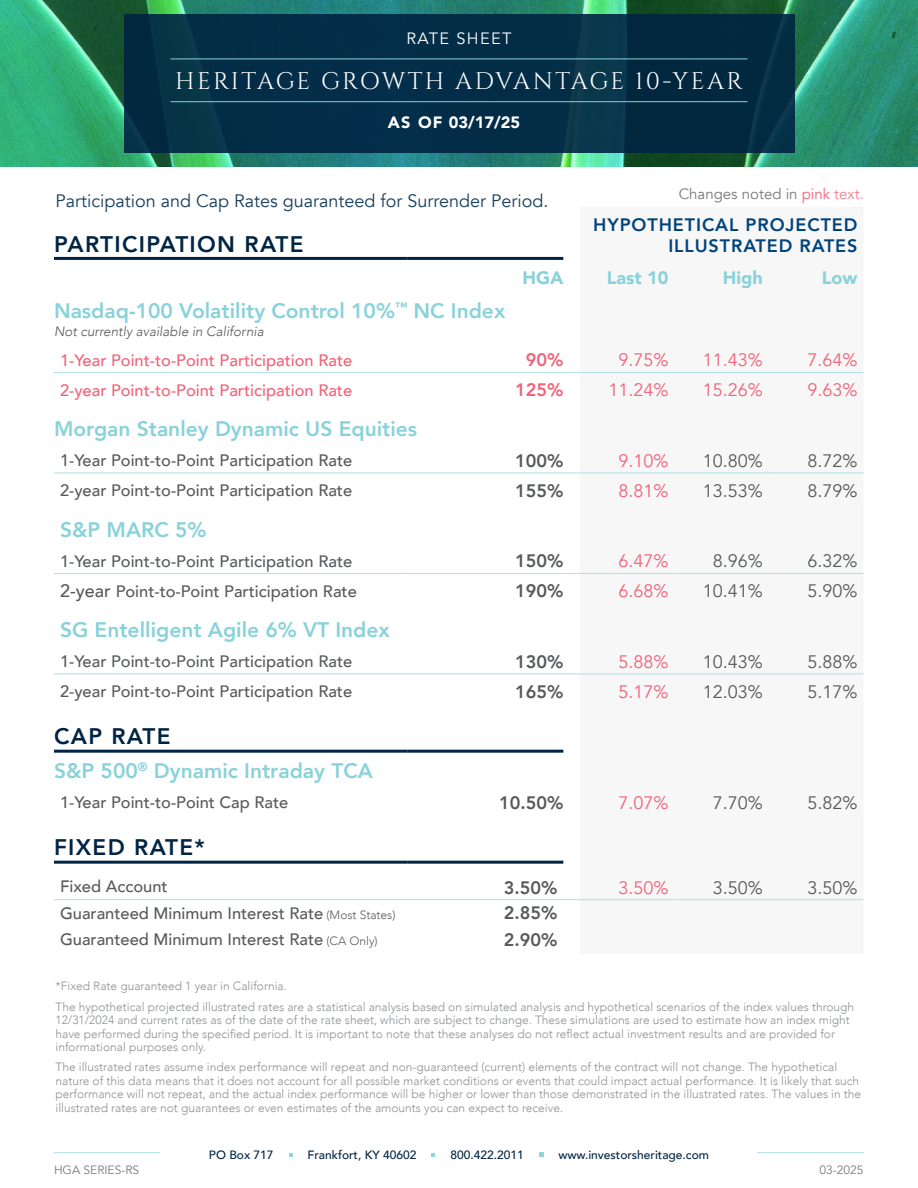
<style>
.page{position:relative;width:918px;height:1188px;background:#fff}
.page>*{position:absolute;margin:0;border:0;box-sizing:border-box;transform-origin:0 0}
.t1{font:24px "Cinzel";letter-spacing:.085em;color:#fff}
.t2{font:800 22.5px "Avenir";letter-spacing:.06em;color:#002443}
.t3{font:800 21px "Avenir";color:#89d2da}
.t4{font:18px "Avenir";color:#58595b}
.t5{font:18px "Avenir";color:#f16279}
.t6{font:18px "Avenir";color:#183f5d}
.t7{font:800 18px "Avenir";color:#58595b}
.t8{font:800 18px/21.6px "Avenir";letter-spacing:.05em;color:#00437b;text-align:right}
.t9{font:900 18px "Avenir";color:#89d2da}
.t10{font:800 18px "Avenir";color:#f16279}
.t11{font:500 16.5px "Avenir";color:#58595b}
.t12{font:500 16.5px "Avenir";color:#f16279}
.t13{font:900 16.35px "Avenir";color:#fff}
.t14{font:16.35px "Avenir";letter-spacing:.08em;color:#fff}
.t15{font:15px "Avenir";color:#797a7d}
.t16{font:italic 300 13.5px "Avenir";color:#58595b}
.t17{font:300 12px/13.5px "Avenir";color:#8f9194}
.t18{font:500 12px "Avenir";color:#002443}
.t19{font:12px "Avenir";color:#797a7d}
.s1{color:#f16279}
.s2{color:#f3828e}
.s3{font-size:18px}
.s4{font-weight:300;font-size:12px}
</style>
<div class="page">
<img style="left:0;top:0;width:918px;height:166px">
<svg style="left:580px;top:371px;width:283px;height:530px"></svg>
<hr style="left:54px;top:573px;width:353px;height:1px;background:#aee0ea">
<hr style="left:407px;top:573px;width:156px;height:1px;background:#aee0ea">
<svg style="left:563px;top:573px;width:17px;height:1px"></svg>
<hr style="left:580px;top:573px;width:94px;height:1px;background:#aee0ea">
<hr style="left:674px;top:573px;width:95px;height:1px;background:#aee0ea">
<hr style="left:769px;top:573px;width:94px;height:1px;background:#aee0ea">
<hr style="left:54px;top:674px;width:353px;height:1px;background:#aee0ea">
<hr style="left:407px;top:674px;width:156px;height:1px;background:#aee0ea">
<svg style="left:563px;top:674px;width:17px;height:1px"></svg>
<hr style="left:580px;top:674px;width:94px;height:1px;background:#aee0ea">
<hr style="left:674px;top:674px;width:95px;height:1px;background:#aee0ea">
<hr style="left:769px;top:674px;width:94px;height:1px;background:#aee0ea">
<hr style="left:54px;top:372px;width:353px;height:1px;background:#aee0ea">
<hr style="left:407px;top:372px;width:156px;height:1px;background:#aee0ea">
<svg style="left:563px;top:372px;width:17px;height:1px"></svg>
<hr style="left:580px;top:372px;width:94px;height:1px;background:#aee0ea">
<hr style="left:674px;top:372px;width:95px;height:1px;background:#aee0ea">
<hr style="left:769px;top:372px;width:94px;height:1px;background:#aee0ea">
<hr style="left:54px;top:473px;width:353px;height:1px;background:#aee0ea">
<hr style="left:407px;top:473px;width:156px;height:1px;background:#aee0ea">
<svg style="left:563px;top:473px;width:17px;height:1px"></svg>
<hr style="left:580px;top:473px;width:94px;height:1px;background:#aee0ea">
<hr style="left:674px;top:473px;width:95px;height:1px;background:#aee0ea">
<hr style="left:769px;top:473px;width:94px;height:1px;background:#aee0ea">
<hr style="left:54px;top:257px;width:353px;height:3px;background:#002443">
<hr style="left:407px;top:257px;width:156px;height:3px;background:#002443">
<hr style="left:54px;top:861px;width:353px;height:3px;background:#002443">
<hr style="left:407px;top:861px;width:156px;height:3px;background:#002443">
<hr style="left:54px;top:899px;width:353px;height:1px;background:#aee0ea">
<hr style="left:407px;top:899px;width:156px;height:1px;background:#aee0ea">
<svg style="left:563px;top:899px;width:17px;height:1px"></svg>
<hr style="left:580px;top:899px;width:94px;height:1px;background:#aee0ea">
<hr style="left:674px;top:899px;width:95px;height:1px;background:#aee0ea">
<hr style="left:769px;top:899px;width:94px;height:1px;background:#aee0ea">
<hr style="left:54px;top:750px;width:353px;height:3px;background:#002443">
<hr style="left:407px;top:750px;width:156px;height:3px;background:#002443">
<div style="left:124px;top:14px;width:670px;height:138px;background:#032d47"></div>
<hr style="left:170px;top:58px;width:578px;height:1px;background:#89d2da">
<hr style="left:170px;top:101px;width:578px;height:1px;background:#89d2da">
<hr style="left:54px;top:1152px;width:810px;height:1px;background:#aee0ea">
<div style="left:161px;top:1145px;width:596px;height:15px;background:#fff"></div>
<svg style="left:289px;top:1153px;width:4px;height:4px"></svg>
<svg style="left:432px;top:1153px;width:3px;height:4px"></svg>
<svg style="left:539px;top:1153px;width:4px;height:4px"></svg>
<h3 class="t14" style="left:406px;top:28px;width:107px">RATE SHEET</h3>
<h1 class="t1" style="left:175px;top:67px;width:569px">HERITAGE GROWTH ADVANTAGE 10-YEAR</h1>
<h3 class="t13" style="left:388px;top:108px;width:134px">AS OF 03/17/25</h3>
<h3 class="t6" style="left:55px;top:190px;width:494px">Participation and Cap Rates guaranteed for Surrender Period.</h3>
<h2 class="t2" style="left:54px;top:226px;width:251px">PARTICIPATION RATE</h2>
<p class="t15" style="left:679px;top:185px;width:187px">Changes noted in <span class="s1">pink</span> <span class="s2">text.</span></p>
<h3 class="t8" style="left:593px;top:214px;width:266px">HYPOTHETICAL PROJECTED<br>ILLUSTRATED RATES</h3>
<h3 class="t9" style="left:522px;top:262px;width:43px">HGA</h3>
<h3 class="t9" style="left:607px;top:262px;width:63px">Last 10</h3>
<h3 class="t9" style="left:723px;top:262px;width:42px">High</h3>
<h3 class="t9" style="left:822px;top:262px;width:37px">Low</h3>
<h3 class="t3" style="left:54px;top:294px;width:453px">Nasdaq-100 Volatility Control 10%<sup>™</sup> NC Index</h3>
<p class="t16" style="left:54px;top:323px;width:211px">Not currently available in California</p>
<h3 class="t12" style="left:60px;top:346px;width:294px">1-Year Point-to-Point Participation Rate</h3>
<h3 class="t10" style="left:526px;top:346px;width:39px">90%</h3>
<h3 class="t5" style="left:618px;top:350px;width:52px">9.75%</h3>
<h3 class="t5" style="left:703px;top:350px;width:62px">11.43%</h3>
<h3 class="t5" style="left:807px;top:350px;width:52px">7.64%</h3>
<h3 class="t12" style="left:60px;top:376px;width:294px">2-year Point-to-Point Participation Rate</h3>
<h3 class="t10" style="left:515px;top:376px;width:50px">125%</h3>
<h3 class="t5" style="left:608px;top:380px;width:62px">11.24%</h3>
<h3 class="t5" style="left:703px;top:380px;width:62px">15.26%</h3>
<h3 class="t5" style="left:807px;top:380px;width:52px">9.63%</h3>
<h3 class="t3" style="left:54px;top:413px;width:365px">Morgan Stanley Dynamic US Equities</h3>
<h3 class="t11" style="left:60px;top:446px;width:294px">1-Year Point-to-Point Participation Rate</h3>
<h3 class="t7" style="left:515px;top:447px;width:50px">100%</h3>
<h3 class="t5" style="left:618px;top:450px;width:52px">9.10%</h3>
<h3 class="t4" style="left:703px;top:450px;width:62px">10.80%</h3>
<h3 class="t4" style="left:807px;top:450px;width:52px">8.72%</h3>
<h3 class="t11" style="left:60px;top:476px;width:294px">2-year Point-to-Point Participation Rate</h3>
<h3 class="t7" style="left:515px;top:477px;width:50px">155%</h3>
<h3 class="t5" style="left:618px;top:480px;width:52px">8.81%</h3>
<h3 class="t4" style="left:703px;top:480px;width:62px">13.53%</h3>
<h3 class="t4" style="left:807px;top:480px;width:52px">8.79%</h3>
<h3 class="t3" style="left:60px;top:513px;width:148px">S&amp;P MARC 5%</h3>
<h3 class="t11" style="left:60px;top:547px;width:294px">1-Year Point-to-Point Participation Rate</h3>
<h3 class="t7" style="left:515px;top:547px;width:50px">150%</h3>
<h3 class="t5" style="left:618px;top:550px;width:52px">6.47%</h3>
<h3 class="t4" style="left:713px;top:550px;width:52px">8.96%</h3>
<h3 class="t4" style="left:807px;top:550px;width:52px">6.32%</h3>
<h3 class="t11" style="left:60px;top:577px;width:298px"><span class="s3">2-year</span> Point-to-Point Participation Rate</h3>
<h3 class="t7" style="left:515px;top:577px;width:50px">190%</h3>
<h3 class="t5" style="left:618px;top:580px;width:52px">6.68%</h3>
<h3 class="t4" style="left:703px;top:580px;width:62px">10.41%</h3>
<h3 class="t4" style="left:807px;top:580px;width:52px">5.90%</h3>
<h3 class="t3" style="left:60px;top:614px;width:331px">SG Entelligent Agile 6% VT Index</h3>
<h3 class="t11" style="left:60px;top:647px;width:294px">1-Year Point-to-Point Participation Rate</h3>
<h3 class="t7" style="left:515px;top:648px;width:50px">130%</h3>
<h3 class="t5" style="left:618px;top:651px;width:52px">5.88%</h3>
<h3 class="t4" style="left:703px;top:651px;width:62px">10.43%</h3>
<h3 class="t4" style="left:807px;top:651px;width:52px">5.88%</h3>
<h3 class="t11" style="left:60px;top:677px;width:294px">2-year Point-to-Point Participation Rate</h3>
<h3 class="t7" style="left:515px;top:678px;width:50px">165%</h3>
<h3 class="t5" style="left:618px;top:681px;width:52px">5.17%</h3>
<h3 class="t4" style="left:703px;top:681px;width:62px">12.03%</h3>
<h3 class="t4" style="left:807px;top:681px;width:52px">5.17%</h3>
<h2 class="t2" style="left:54px;top:719px;width:118px">CAP RATE</h2>
<h3 class="t3" style="left:54px;top:755px;width:320px">S&amp;P 500<sup>®</sup> Dynamic Intraday TCA</h3>
<h3 class="t11" style="left:60px;top:788px;width:230px">1-Year Point-to-Point Cap Rate</h3>
<h3 class="t7" style="left:499px;top:789px;width:66px">10.50%</h3>
<h3 class="t5" style="left:618px;top:792px;width:52px">7.07%</h3>
<h3 class="t4" style="left:713px;top:792px;width:52px">7.70%</h3>
<h3 class="t4" style="left:807px;top:792px;width:52px">5.82%</h3>
<h2 class="t2" style="left:54px;top:830px;width:152px">FIXED RATE*</h2>
<h3 class="t11" style="left:60px;top:872px;width:109px">Fixed Account</h3>
<h3 class="t7" style="left:504px;top:873px;width:55px">3.50%</h3>
<h3 class="t5" style="left:618px;top:877px;width:52px">3.50%</h3>
<h3 class="t4" style="left:713px;top:877px;width:52px">3.50%</h3>
<h3 class="t4" style="left:807px;top:877px;width:52px">3.50%</h3>
<h3 class="t11" style="left:60px;top:899px;width:337px">Guaranteed Minimum Interest Rate <span class="s4">(Most States)</span></h3>
<h3 class="t7" style="left:504px;top:899px;width:55px">2.85%</h3>
<h3 class="t11" style="left:60px;top:925px;width:319px">Guaranteed Minimum Interest Rate <span class="s4">(CA Only)</span></h3>
<h3 class="t7" style="left:504px;top:926px;width:55px">2.90%</h3>
<p class="t17" style="left:55px;top:976px;width:800px;line-height:20.2px">*Fixed Rate guaranteed 1 year in California.<br>The hypothetical projected illustrated rates are a statistical analysis based on simulated analysis and hypothetical scenarios of the index values through</p>
<p class="t17" style="left:55px;top:1013px;width:796px">12/31/2024 and current rates as of the date of the rate sheet, which are subject to change. These simulations are used to estimate how an index might have performed during the specified period. It is important to note that these analyses do not reflect actual investment results and are provided for informational purposes only.</p>
<p class="t17" style="left:55px;top:1061px;width:807px">The illustrated rates assume index performance will repeat and non-guaranteed (current) elements of the contract will not change. The hypothetical nature of this data means that it does not account for all possible market conditions or events that could impact actual performance. It is likely that such performance will not repeat, and the actual index performance will be higher or lower than those demonstrated in the illustrated rates. The values in the illustrated rates are not guarantees or even estimates of the amounts you can expect to receive.</p>
<p class="t18" style="left:209px;top:1144px;width:66px">PO Box 717</p>
<p class="t18" style="left:308px;top:1144px;width:110px">Frankfort, KY 40602</p>
<p class="t18" style="left:450px;top:1144px;width:75px">800.422.2011</p>
<p class="t18" style="left:558px;top:1144px;width:152px">www.investorsheritage.com</p>
<p class="t19" style="left:54px;top:1162px;width:87px">HGA SERIES-RS</p>
<p class="t19" style="left:819px;top:1162px;width:46px">03-2025</p>
</div>
